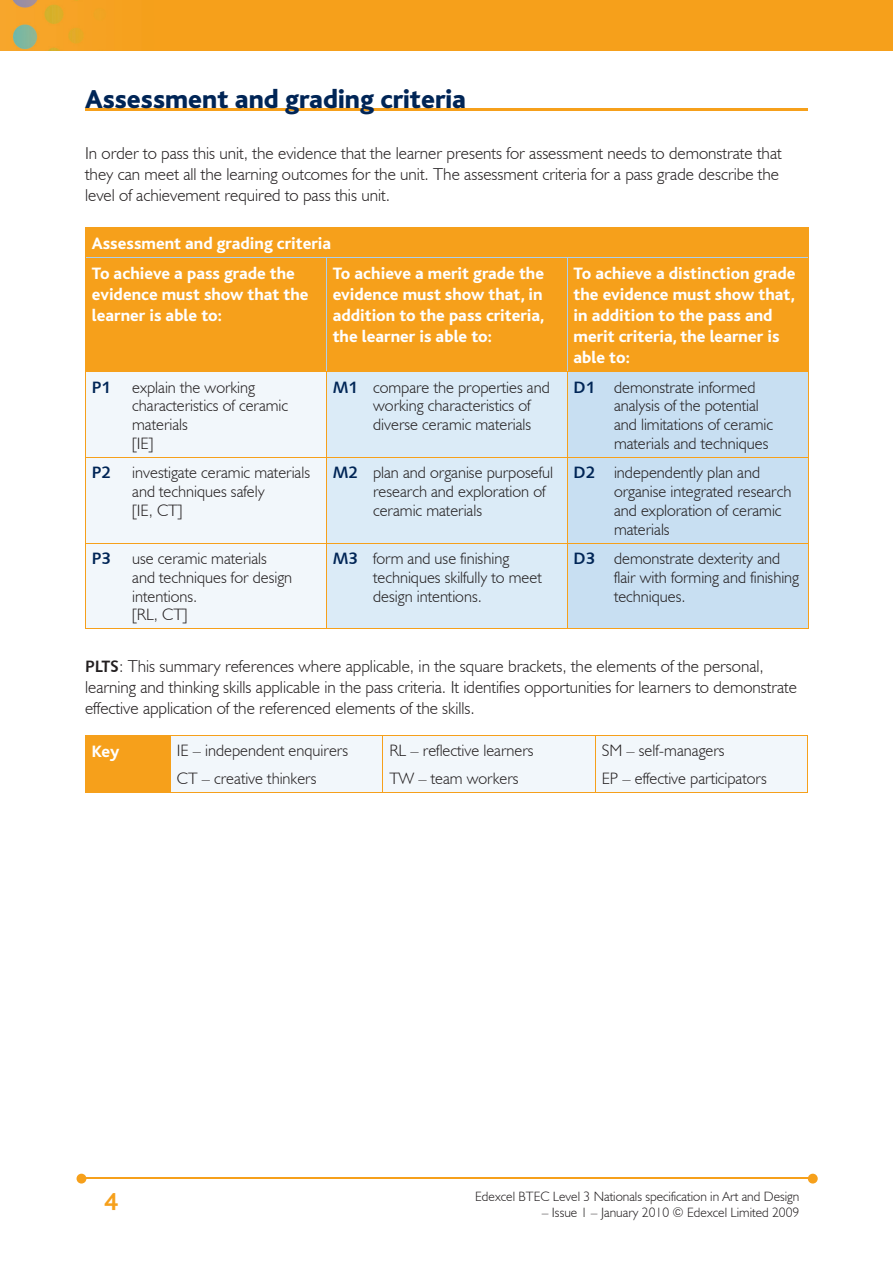
<style>
.page{position:relative;width:893px;height:1263px;background:#fff}
.page>*{position:absolute;margin:0;border:0;box-sizing:border-box;transform-origin:0 0}
.t1{font:800 27px "Bliss";color:#002556}
.t2{font:700 25.5px "Bliss";color:#f6a01b}
.t3{font:300 17.25px/21px "Humanist 521 BT";color:#231f20}
.t4{font:800 17.25px/21px "Bliss";color:#fff}
.t5{font:300 16.5px/18.8px "Humanist 521 BT";color:#231f20}
.t6{font:16.5px "Humanist 531 BT Bold A";color:#002556}
.t7{font:300 13.5px "Humanist 521 BT";color:#231f20}
.s1{font-family:"Humanist 531 BT Bold A";font-weight:400;color:#002556}
.s2{font-family:"Humanist 531 BT Bold A";font-weight:400;font-size:16.5px}
</style>
<div class="page">
<img style="left:0;top:0;width:893px;height:51px">
<hr style="left:82px;top:1178px;width:728px;height:1px;background:#f6a01b">
<svg style="left:808px;top:1174px;width:10px;height:9px"></svg>
<svg style="left:77px;top:1174px;width:9px;height:9px"></svg>
<hr style="left:85px;top:108px;width:723px;height:2px;background:#f6a01b">
<div style="left:86px;top:228px;width:722px;height:143px;background:#f6a01b"></div>
<div style="left:86px;top:372px;width:240px;height:256px;background:#f2f7fb"></div>
<div style="left:327px;top:372px;width:240px;height:256px;background:#dbebf7"></div>
<div style="left:568px;top:372px;width:240px;height:256px;background:#c8dff2"></div>
<svg style="left:85px;top:228px;width:1px;height:29px"></svg>
<svg style="left:808px;top:228px;width:1px;height:29px"></svg>
<hr style="left:85px;top:227px;width:241px;height:1px;background:#f6a01b">
<hr style="left:326px;top:227px;width:241px;height:1px;background:#f6a01b">
<hr style="left:567px;top:227px;width:241px;height:1px;background:#f6a01b">
<hr style="left:85px;top:257px;width:1px;height:114px;background:#f6a01b">
<hr style="left:86px;top:257px;width:240px;height:1px;background:#accfed">
<hr style="left:326px;top:258px;width:1px;height:113px;background:#accfed">
<hr style="left:326px;top:257px;width:241px;height:1px;background:#accfed">
<hr style="left:567px;top:258px;width:1px;height:113px;background:#accfed">
<hr style="left:808px;top:257px;width:1px;height:114px;background:#f6a01b">
<hr style="left:567px;top:257px;width:241px;height:1px;background:#accfed">
<hr style="left:85px;top:372px;width:1px;height:85px;background:#f6a01b">
<hr style="left:85px;top:371px;width:241px;height:1px;background:#f6a01b">
<hr style="left:326px;top:372px;width:1px;height:85px;background:#f6a01b">
<hr style="left:326px;top:371px;width:241px;height:1px;background:#f6a01b">
<hr style="left:567px;top:372px;width:1px;height:85px;background:#f6a01b">
<hr style="left:808px;top:372px;width:1px;height:85px;background:#f6a01b">
<hr style="left:567px;top:371px;width:241px;height:1px;background:#f6a01b">
<hr style="left:326px;top:458px;width:1px;height:85px;background:#f6a01b">
<hr style="left:567px;top:458px;width:1px;height:85px;background:#f6a01b">
<hr style="left:85px;top:458px;width:1px;height:85px;background:#f6a01b">
<hr style="left:808px;top:458px;width:1px;height:85px;background:#f6a01b">
<hr style="left:85px;top:457px;width:241px;height:1px;background:#f6a01b">
<hr style="left:326px;top:457px;width:241px;height:1px;background:#f6a01b">
<hr style="left:567px;top:457px;width:241px;height:1px;background:#f6a01b">
<hr style="left:326px;top:543px;width:1px;height:85px;background:#f6a01b">
<hr style="left:567px;top:543px;width:1px;height:85px;background:#f6a01b">
<hr style="left:85px;top:628px;width:241px;height:1px;background:#f6a01b">
<hr style="left:326px;top:628px;width:241px;height:1px;background:#f6a01b">
<hr style="left:567px;top:628px;width:241px;height:1px;background:#f6a01b">
<hr style="left:85px;top:543px;width:1px;height:85px;background:#f6a01b">
<hr style="left:808px;top:543px;width:1px;height:85px;background:#f6a01b">
<hr style="left:85px;top:543px;width:241px;height:1px;background:#f6a01b">
<hr style="left:326px;top:543px;width:241px;height:1px;background:#f6a01b">
<hr style="left:567px;top:543px;width:241px;height:1px;background:#f6a01b">
<div style="left:85px;top:735px;width:85px;height:57px;background:#f6a01b"></div>
<div style="left:171px;top:736px;width:636px;height:56px;background:#f2f7fb"></div>
<hr style="left:85px;top:792px;width:85px;height:1px;background:#f6a01b">
<hr style="left:170px;top:792px;width:213px;height:1px;background:#f6a01b">
<hr style="left:383px;top:792px;width:212px;height:1px;background:#f6a01b">
<hr style="left:595px;top:792px;width:213px;height:1px;background:#f6a01b">
<hr style="left:170px;top:736px;width:1px;height:56px;background:#f6a01b">
<hr style="left:383px;top:736px;width:1px;height:56px;background:#f6a01b">
<hr style="left:595px;top:736px;width:1px;height:56px;background:#f6a01b">
<hr style="left:807px;top:736px;width:1px;height:56px;background:#f6a01b">
<hr style="left:170px;top:735px;width:213px;height:1px;background:#f6a01b">
<hr style="left:383px;top:735px;width:212px;height:1px;background:#f6a01b">
<hr style="left:595px;top:735px;width:213px;height:1px;background:#f6a01b">
<h1 class="t1" style="left:85px;top:85px;width:383px">Assessment and grading criteria</h1>
<p class="t3" style="left:85px;top:142px;width:698px">In order to pass this unit, the evidence that the learner presents for assessment needs to demonstrate that they can meet all the learning outcomes for the unit. The assessment criteria for a pass grade describe the level of achievement required to pass this unit.</p>
<p class="t4" style="left:92px;top:229px;width:241px;line-height:30.2px">Assessment and grading criteria<br>To achieve a pass grade the</p>
<p class="t4" style="left:92px;top:284px;width:218px">evidence must show that the learner is able to:</p>
<p class="t4" style="left:333px;top:263px;width:213px;text-align:justify">To achieve a merit grade the evidence must show that, in addition to the pass criteria, the learner is able to:</p>
<p class="t4" style="left:574px;top:263px;width:224px">To achieve a distinction grade the evidence must show that, in addition to the pass and merit criteria, the learner is able to:</p>
<p class="t6" style="left:92px;top:377px;width:21px">P1</p>
<p class="t5" style="left:132px;top:377px;width:157px">explain the working characteristics of ceramic materials<br>[IE]</p>
<p class="t5" style="left:373px;top:377px;width:178px;text-indent:-40px"><span class="s1">M1</span> compare the properties and working characteristics of diverse ceramic materials</p>
<p class="t5" style="left:614px;top:377px;width:161px;text-indent:-40px"><span class="s1">D1</span> demonstrate informed analysis of the potential and limitations of ceramic materials and techniques</p>
<p class="t6" style="left:92px;top:462px;width:21px">P2</p>
<p class="t5" style="left:132px;top:463px;width:179px">investigate ceramic materials and techniques safely<br>[IE, CT]</p>
<p class="t5" style="left:373px;top:463px;width:181px;text-indent:-40px"><span class="s1">M2</span> plan and organise purposeful research and exploration of ceramic materials</p>
<p class="t5" style="left:614px;top:463px;width:179px;text-indent:-40px"><span class="s1">D2</span> independently plan and organise integrated research and exploration of ceramic materials</p>
<p class="t6" style="left:92px;top:548px;width:21px">P3</p>
<p class="t5" style="left:132px;top:549px;width:162px">use ceramic materials and techniques for design intentions.<br>[RL, CT]</p>
<p class="t5" style="left:373px;top:549px;width:170px;text-indent:-40px"><span class="s1">M3</span> form and use finishing techniques skilfully to meet design intentions.</p>
<p class="t5" style="left:614px;top:549px;width:187px;text-indent:-40px"><span class="s1">D3</span> demonstrate dexterity and flair with forming and finishing techniques.</p>
<p class="t3" style="left:85px;top:655px;width:713px"><span class="s2">PLTS</span>: This summary references where applicable, in the square brackets, the elements of the personal, learning and thinking skills applicable in the pass criteria. It identifies opportunities for learners to demonstrate effective application of the referenced elements of the skills.</p>
<p class="t4" style="left:92px;top:741px;width:29px">Key</p>
<p class="t5" style="left:177px;top:737px;width:173px;line-height:27.3px">IE – independent enquirers<br>CT – creative thinkers</p>
<p class="t5" style="left:389px;top:737px;width:146px;line-height:27.3px">RL – reflective learners<br>TW – team workers</p>
<p class="t5" style="left:602px;top:737px;width:166px;line-height:27.3px">SM – self-managers<br>EP – effective participators</p>
<h2 class="t2" style="left:104px;top:1189px;width:15px">4</h2>
<p class="t7" style="left:475px;top:1188px;width:326px">Edexcel BTEC Level 3 Nationals specification in Art and Design</p>
<p class="t7" style="left:542px;top:1204px;width:259px">– Issue 1 – January 2010 © Edexcel Limited 2009</p>
</div>
